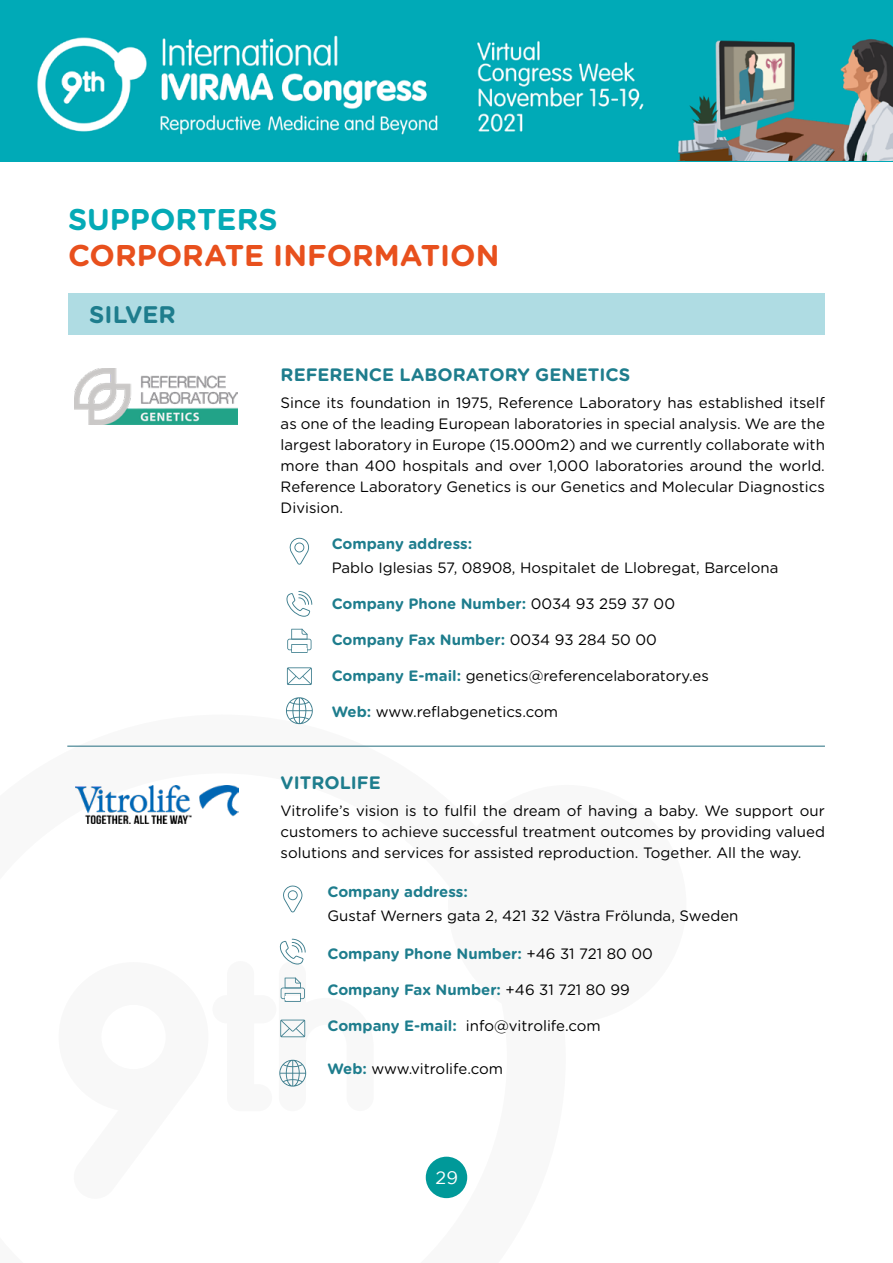
<style>
.page{position:relative;width:893px;height:1263px;background:#fff}
.page>*{position:absolute;margin:0;border:0;box-sizing:border-box;transform-origin:0 0}
.t1{font:700 30px "Gotham Rounded";color:#e8501d}
.t2{font:700 30px "Gotham Rounded";color:#04aab6}
.t3{font:700 24px "Gotham Rounded";color:#1e7d8d}
.t4{font:700 18px "Gotham Rounded";color:#1e7d8d}
.t5{font:18px "Gotham";color:#fff}
.t6{font:15px/21px "Gotham Rounded";color:#000;text-align:justify}
.t7{font:700 15px "Gotham Rounded";color:#1e7d8d}
.s1{font-weight:400;color:#000}
.s2{font-weight:700;color:#1e7d8d}
</style>
<div class="page">
<div style="left:0;top:0;width:893px;height:162px;background:#00aab7"></div>
<img style="left:37px;top:35px;width:856px;height:126px">
<svg style="left:67px;top:724px;width:619px;height:475px"></svg>
<div style="left:68px;top:293px;width:757px;height:42px;background:#afdce3"></div>
<img style="left:74px;top:368px;width:163px;height:57px">
<hr style="left:67px;top:746px;width:758px;height:1px;background:#3c7d8d">
<img style="left:75px;top:785px;width:163px;height:38px">
<svg style="left:286px;top:697px;width:27px;height:27px"></svg>
<svg style="left:289px;top:537px;width:20px;height:28px"></svg>
<svg style="left:286px;top:591px;width:26px;height:26px"></svg>
<svg style="left:287px;top:667px;width:25px;height:18px"></svg>
<svg style="left:287px;top:629px;width:24px;height:24px"></svg>
<hr style="left:292px;top:648px;width:15px;height:3px;background:#fff">
<svg style="left:283px;top:885px;width:19px;height:27px"></svg>
<svg style="left:67px;top:939px;width:307px;height:260px"></svg>
<hr style="left:285px;top:997px;width:15px;height:3px;background:#fff">
<h1 class="t2" style="left:68px;top:197px;width:211px">SUPPORTERS</h1>
<h1 class="t1" style="left:68px;top:233px;width:433px">CORPORATE INFORMATION</h1>
<h2 class="t3" style="left:89px;top:297px;width:88px">SILVER</h2>
<p class="t4" style="left:281px;top:362px;width:351px">REFERENCE LABORATORY GENETICS</p>
<p class="t6" style="left:281px;top:392px;width:546px">Since its foundation in 1975, Reference Laboratory has established itself as one of the leading European laboratories in special analysis. We are the largest laboratory in Europe (15.000m2) and we currently collaborate with more than 400 hospitals and over 1,000 laboratories around the world.<br>Reference Laboratory Genetics is our Genetics and Molecular Diagnostics Division.</p>
<p class="t7" style="left:332px;top:533px;width:142px">Company address:</p>
<p class="t6" style="left:332px;top:557px;width:448px">Pablo Iglesias 57, 08908, Hospitalet de Llobregat, Barcelona</p>
<p class="t7" style="left:332px;top:593px;width:345px">Company Phone Number: <span class="s1">0034 93 259 37 00</span></p>
<p class="t7" style="left:332px;top:629px;width:327px">Company Fax Number: <span class="s1">0034 93 284 50 00</span></p>
<p class="t6" style="left:332px;top:665px;width:379px"><span class="s2">Company E-mail:</span> genetics@referencelaboratory.es</p>
<p class="t6" style="left:332px;top:701px;width:228px"><span class="s2">Web:</span> www.reflabgenetics.com</p>
<p class="t4" style="left:281px;top:770px;width:102px">VITROLIFE</p>
<p class="t6" style="left:281px;top:800px;width:546px">Vitrolife’s vision is to fulfil the dream of having a baby. We support our customers to achieve successful treatment outcomes by providing valued solutions and services for assisted reproduction. Together. All the way.</p>
<p class="t7" style="left:327px;top:881px;width:142px">Company address:</p>
<p class="t6" style="left:327px;top:905px;width:413px">Gustaf Werners gata 2, 421 32 Västra Frölunda, Sweden</p>
<p class="t7" style="left:327px;top:943px;width:327px">Company Phone Number: <span class="s1">+46 31 721 80 00</span></p>
<p class="t7" style="left:327px;top:979px;width:304px">Company Fax Number: <span class="s1">+46 31 721 80 99</span></p>
<p class="t6" style="left:327px;top:1014px;width:275px"><span class="s2">Company E-mail:</span> info@vitrolife.com</p>
<p class="t6" style="left:327px;top:1058px;width:177px"><span class="s2">Web:</span> www.vitrolife.com</p>
<p class="t5" style="left:436px;top:1166px;width:24px">29</p>
</div>
